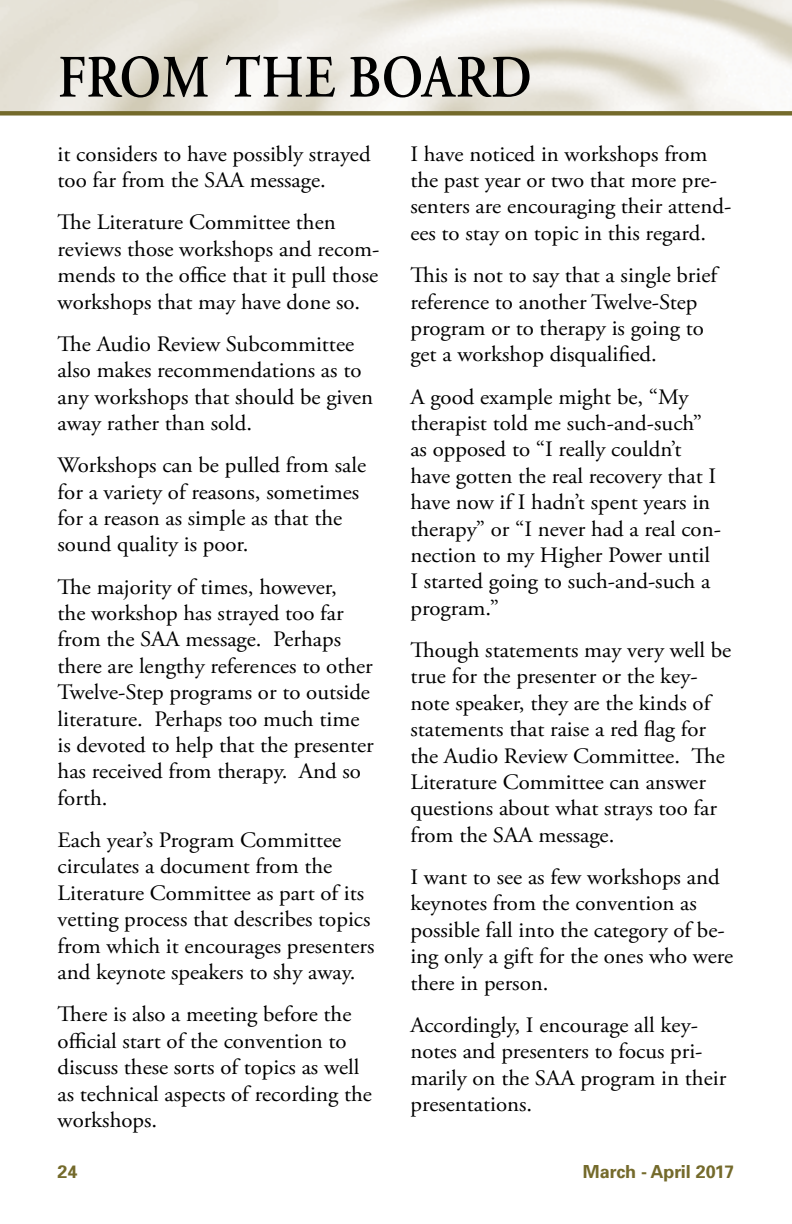
<style>
.page{position:relative;width:792px;height:1224px;background:#fff}
.page>*{position:absolute;margin:0;border:0;box-sizing:border-box;transform-origin:0 0}
.t1{font:600 60px "Adobe Garamond Pro";letter-spacing:.015em;color:#000;scale:.87 1}
.t2{font:22px/26.4px "Adobe Garamond Pro";color:#000;scale:1.04 1}
.t3{font:700 18px "Univers";color:#746a2b}
</style>
<div class="page">
<div style="left:0;top:111px;width:792px;height:5px;background:#746a2b"></div>
<h1 class="t1" style="left:58px;top:43px;width:546px">FROM THE BOARD</h1>
<p class="t2" style="left:58px;top:141px;width:303px">it considers to have possibly strayed too far from the SAA message.</p>
<p class="t2" style="left:58px;top:210px;width:311px">The Literature Committee then reviews those workshops and recom&shy;mends to the office that it pull those workshops that may have done so.</p>
<p class="t2" style="left:58px;top:331px;width:305px">The Audio Review Subcommittee also makes recommendations as to any workshops that should be given away rather than sold.</p>
<p class="t2" style="left:58px;top:453px;width:298px">Workshops can be pulled from sale for a variety of reasons, sometimes for a reason as simple as that the sound quality is poor.</p>
<p class="t2" style="left:58px;top:574px;width:306px">The majority of times, however,<br>the workshop has strayed too far from the SAA message. Perhaps there are lengthy references to other<br>Twelve-Step programs or to outside literature. Perhaps too much time is devoted to help that the presenter has received from therapy. And so forth.</p>
<p class="t2" style="left:58px;top:828px;width:306px">Each year’s Program Committee circulates a document from the Literature Committee as part of its vetting process that describes topics from which it encourages presenters and keynote speakers to shy away.</p>
<p class="t2" style="left:58px;top:1002px;width:304px">There is also a meeting before the official start of the convention to discuss these sorts of topics as well as technical aspects of recording the workshops.</p>
<p class="t2" style="left:410px;top:141px;width:310px">I have noticed in workshops from the past year or two that more pre&shy;senters are encouraging their attend&shy;ees to stay on topic in this regard.</p>
<p class="t2" style="left:410px;top:263px;width:296px">This is not to say that a single brief reference to another Twelve-Step program or to therapy is going to get a workshop disqualified.</p>
<p class="t2" style="left:410px;top:384px;width:300px">A good example might be, “My therapist told me such-and-such” as opposed to “I really couldn’t have gotten the real recovery that I have now if I hadn’t spent years in therapy” or “I never had a real con&shy;nection to my Higher Power until<br>I started going to such-and-such a program.”</p>
<p class="t2" style="left:410px;top:638px;width:310px">Though statements may very well be true for the presenter or the key&shy;note speaker, they are the kinds of statements that raise a red flag for the Audio Review Committee. The<br>Literature Committee can answer questions about what strays too far from the SAA message.</p>
<p class="t2" style="left:410px;top:865px;width:312px">I want to see as few workshops and keynotes from the convention as possible fall into the category of be&shy;ing only a gift for the ones who were there in person.</p>
<p class="t2" style="left:410px;top:1012px;width:305px">Accordingly, I encourage all key&shy;notes and presenters to focus pri&shy;marily on the SAA program in their presentations.</p>
<p class="t3" style="left:58px;top:1160px;width:22px">24</p>
<p class="t3" style="left:583px;top:1160px;width:153px">March - April 2017</p>
</div>
